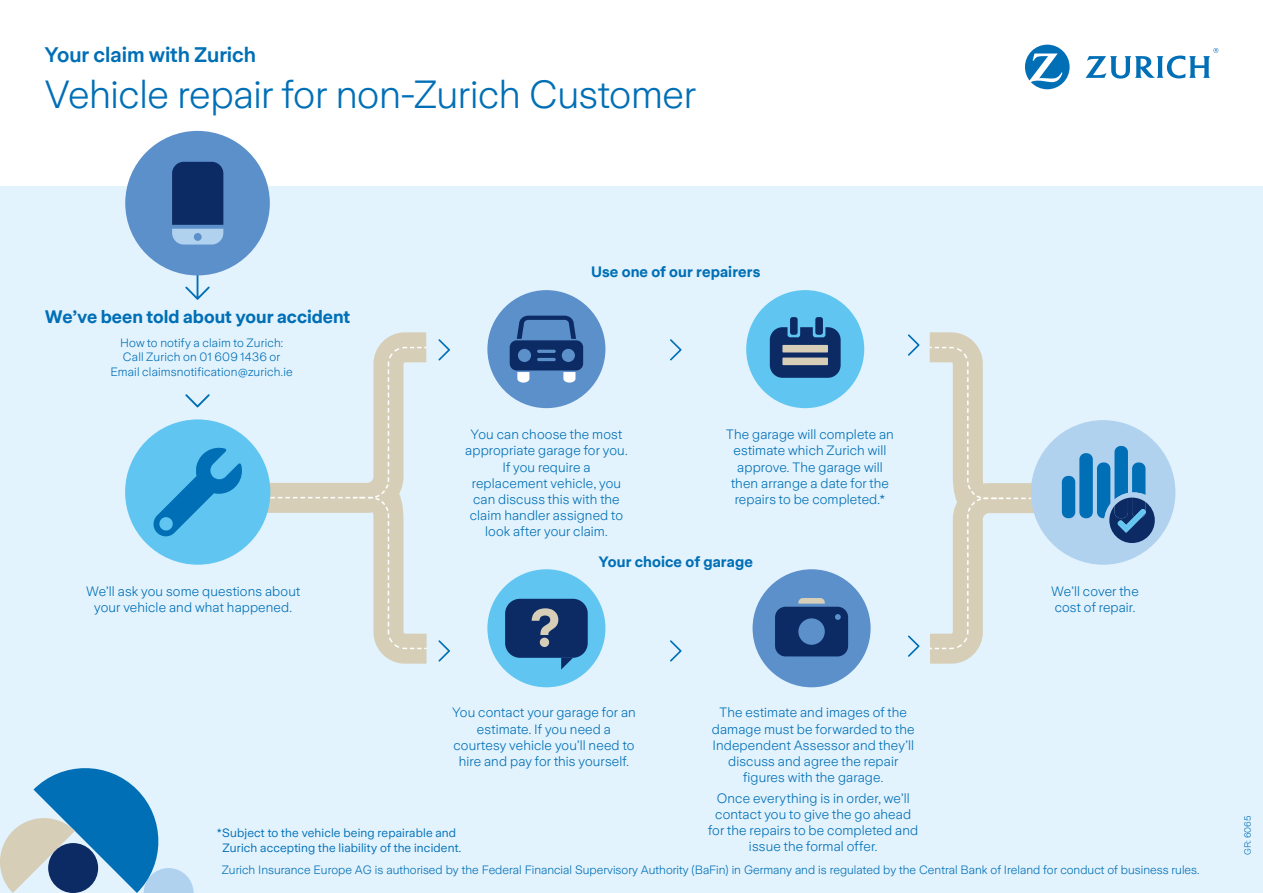
<style>
.page{position:relative;width:1263px;height:893px;background:#fff}
.page>*{position:absolute;margin:0;border:0;box-sizing:border-box;transform-origin:0 0}
.t1{font:300 39px "Zurich Sans";letter-spacing:-.01em;color:#006fb6}
.t2{font:600 21px "Zurich Sans";letter-spacing:-.005em;color:#006fb6}
.t3{font:700 18px "Zurich Sans";color:#006fb6}
.t4{font:700 15px "Zurich Sans";letter-spacing:.005em;color:#006fb6}
.t5{font:300 13.5px/16.2px "Zurich Sans";letter-spacing:.01em;color:#006fb6;text-align:center}
.t6{font:300 12px/14.4px "Zurich Sans";color:#006fb6;text-align:center}
.t7{font:12px/14.4px "Zurich Sans";letter-spacing:.015em;color:#006fb6;text-align:center}
.t8{font:300 9px "Zurich Sans";color:#006fb6}
</style>
<div class="page">
<div style="left:0;top:186px;width:1263px;height:707px;background:#e3f3fd"></div>
<div style="left:746px;top:290px;width:118px;height:118px;background:#60c6f1;border-radius:50%"></div>
<svg style="left:770px;top:317px;width:71px;height:61px"></svg>
<div style="left:487px;top:569px;width:118px;height:118px;background:#60c6f1;border-radius:50%"></div>
<div style="left:505px;top:599px;width:83px;height:59px;background:#0c2a64;border-radius:15px"></div>
<svg style="left:561px;top:658px;width:12px;height:12px"></svg>
<svg style="left:532px;top:608px;width:26px;height:39px"></svg>
<div style="left:487px;top:290px;width:118px;height:118px;background:#5c90ca;border-radius:50%"></div>
<svg style="left:510px;top:316px;width:73px;height:67px"></svg>
<div style="left:752px;top:569px;width:118px;height:118px;background:#5c90ca;border-radius:50%"></div>
<svg style="left:775px;top:598px;width:73px;height:58px"></svg>
<svg style="left:185px;top:274px;width:25px;height:26px"></svg>
<div style="left:125px;top:131px;width:145px;height:144px;background:#5c90ca;border-radius:50%"></div>
<svg style="left:172px;top:162px;width:51px;height:83px"></svg>
<svg style="left:386px;top:332px;width:41px;height:7px"></svg>
<svg style="left:930px;top:468px;width:246px;height:196px"></svg>
<div style="left:125px;top:419px;width:145px;height:146px;background:#60c6f1;border-radius:50%"></div>
<div style="left:1031px;top:420px;width:144px;height:145px;background:#b1d2ef;border-radius:50%"></div>
<svg style="left:152px;top:339px;width:298px;height:325px"></svg>
<svg style="left:908px;top:332px;width:255px;height:325px"></svg>
<svg style="left:670px;top:339px;width:12px;height:21px"></svg>
<svg style="left:670px;top:640px;width:12px;height:22px"></svg>
<svg style="left:0;top:768px;width:194px;height:125px"></svg>
<div style="left:48px;top:843px;width:50px;height:50px;background:#0c2a64;border-radius:50%"></div>
<svg style="left:1025px;top:45px;width:44px;height:44px"></svg>
<svg style="left:1085px;top:48px;width:133px;height:31px"></svg>
<h2 class="t2" style="left:45px;top:43px;width:213px">Your claim with Zurich</h2>
<h1 class="t1" style="left:45px;top:74px;width:653px">Vehicle repair for non-Zurich Customer</h1>
<h3 class="t3" style="left:45px;top:307px;width:307px">We’ve been told about your accident</h3>
<p class="t6" style="left:110px;top:336px;width:184px">How to notify a claim to Zurich:<br>Call Zurich on 01 609 1436 or<br>Email claimsnotification@zurich.ie</p>
<p class="t5" style="left:86px;top:583px;width:216px">We’ll ask you some questions about your vehicle and what happened.</p>
<p class="t4" style="left:591px;top:264px;width:171px">Use one of our repairers</p>
<p class="t5" style="left:465px;top:427px;width:164px">You can choose the most appropriate garage for you.<br>If you require a replacement vehicle, you can discuss this with the claim handler assigned to look after your claim.</p>
<p class="t5" style="left:726px;top:427px;width:169px">The garage will complete an estimate which Zurich will approve. The garage will then arrange a date for the repairs to be completed.*</p>
<p class="t4" style="left:598px;top:553px;width:156px">Your choice of garage</p>
<p class="t5" style="left:452px;top:705px;width:185px">You contact your garage for an estimate. If you need a courtesy vehicle you’ll need to hire and pay for this yourself.</p>
<p class="t7" style="left:217px;top:826px;width:246px">*Subject to the vehicle being repairable and<br>Zurich accepting the liability of the incident.</p>
<p class="t5" style="left:712px;top:705px;width:204px">The estimate and images of the damage must be forwarded to the<br>Independent Assessor and they’ll discuss and agree the repair figures with the garage.</p>
<p class="t5" style="left:708px;top:790px;width:212px">Once everything is in order, we’ll contact you to give the go ahead for the repairs to be completed and issue the formal offer.</p>
<p class="t5" style="left:1051px;top:583px;width:89px;text-align:left">We’ll cover the cost of repair.</p>
<p class="t6" style="left:222px;top:863px;width:979px">Zurich Insurance Europe AG is authorised by the Federal Financial Supervisory Authority (BaFin) in Germany and is regulated by the Central Bank of Ireland for conduct of business rules.</p>
<p class="t8" style="left:1243px;top:855px;width:41px;rotate:-90deg">GR: 6065</p>
</div>
